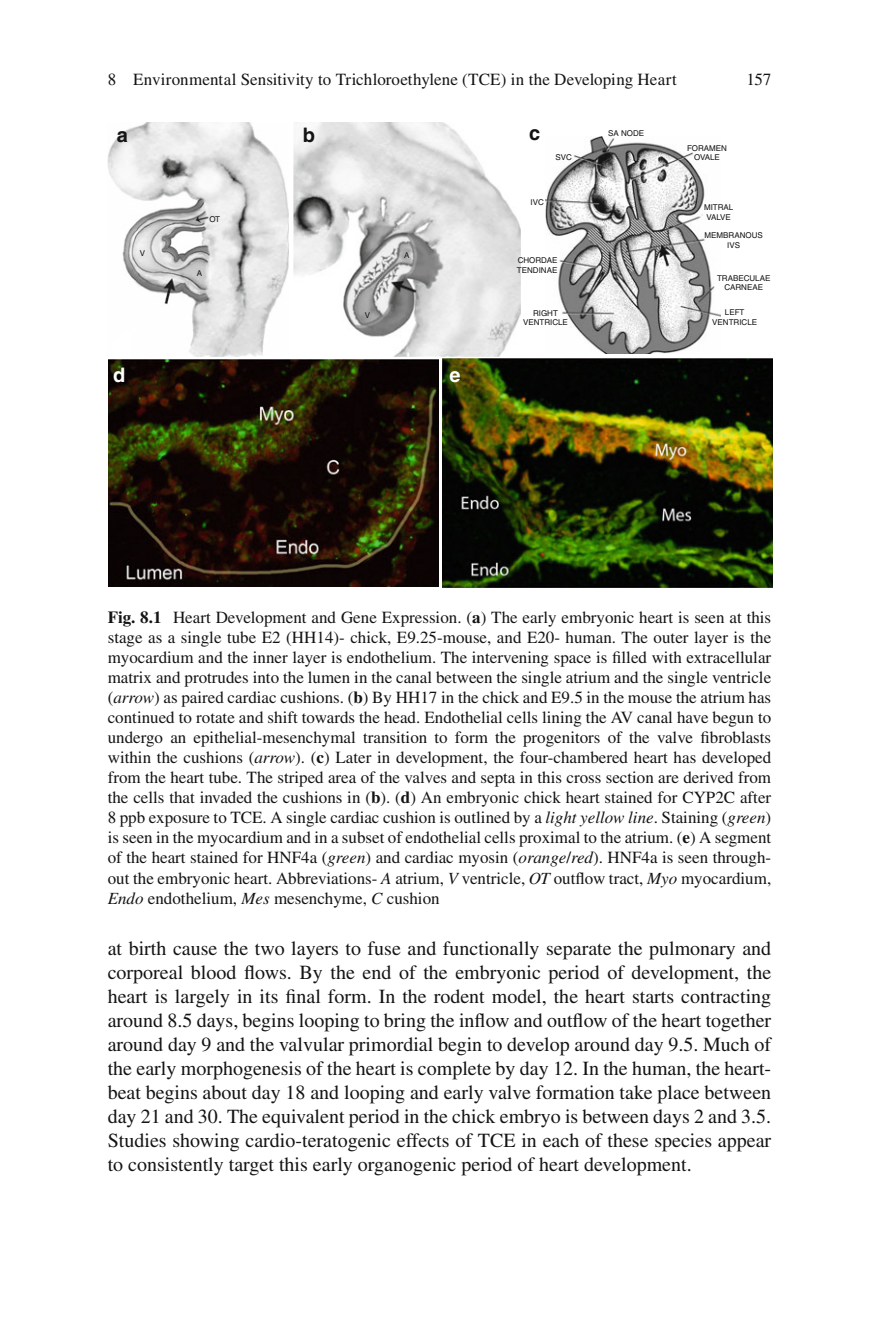
<style>
.page{position:relative;width:879px;height:1333px;background:#fff}
.page>*{position:absolute;margin:0;border:0;box-sizing:border-box;transform-origin:0 0}
.t1{font:20px/24px "Times";color:#131413;text-align:justify}
.t2{font:700 20px "Helvetica";color:#131413}
.t3{font:700 20px "Helvetica";color:#fff}
.t4{font:17px/20px "Times";color:#131413;text-align:justify}
.t5{font:8px/9.6px "Helvetica";color:#131413;text-align:center}
.s1{font-weight:700}
.s2{font-style:italic}
</style>
<div class="page">
<img style="left:108px;top:122px;width:181px;height:234px">
<img style="left:294px;top:123px;width:226px;height:233px">
<img style="left:545px;top:136px;width:175px;height:218px">
<img style="left:109px;top:359px;width:329px;height:228px">
<img style="left:443px;top:359px;width:329px;height:228px">
<p class="t4" style="left:108px;top:71px;width:570px">8 Environmental Sensitivity to Trichloroethylene (TCE) in the Developing Heart</p>
<p class="t2" style="left:117px;top:128px;width:13px">a</p>
<p class="t2" style="left:303px;top:128px;width:14px">b</p>
<p class="t2" style="left:529px;top:126px;width:13px">c</p>
<p class="t5" style="left:555px;top:153px;width:18px">SVC</p>
<p class="t5" style="left:608px;top:129px;width:38px">SA NODE</p>
<p class="t5" style="left:687px;top:144px;width:41px">FORAMEN<br>OVALE</p>
<p class="t4" style="left:746px;top:71px;width:26px">157</p>
<p class="t5" style="left:140px;top:249px;width:7px">V</p>
<p class="t5" style="left:209px;top:215px;width:12px">OT</p>
<p class="t5" style="left:197px;top:269px;width:7px">A</p>
<p class="t5" style="left:365px;top:311px;width:7px">V</p>
<p class="t5" style="left:404px;top:251px;width:7px">A</p>
<p class="t5" style="left:530px;top:198px;width:15px">IVC</p>
<p class="t5" style="left:517px;top:256px;width:42px;text-align:left">CHORDAE<br>TENDINAE</p>
<p class="t5" style="left:523px;top:308px;width:46px">RIGHT<br>VENTRICLE</p>
<p class="t5" style="left:704px;top:203px;width:31px">MITRAL<br>VALVE</p>
<p class="t5" style="left:704px;top:231px;width:60px">MEMBRANOUS<br>IVS</p>
<p class="t5" style="left:717px;top:274px;width:55px">TRABECULAE<br>CARNEAE</p>
<p class="t5" style="left:712px;top:308px;width:46px">LEFT<br>VENTRICLE</p>
<p class="t3" style="left:113px;top:367px;width:14px">d</p>
<p class="t3" style="left:449px;top:367px;width:13px">e</p>
<p class="t4" style="left:108px;top:609px;width:665px"><span class="s1">Fig. 8.1</span> Heart Development and Gene Expression. ( <span class="s1">a</span> ) The early embryonic heart is seen at this stage as a single tube E2 (HH14)- chick, E9.25-mouse, and E20- human. The outer layer is the myocardium and the inner layer is endothelium. The intervening space is filled with extracellular matrix and protrudes into the lumen in the canal between the single atrium and the single ventricle ( <span class="s2">arrow</span> ) as paired cardiac cushions. ( <span class="s1">b</span> ) By HH17 in the chick and E9.5 in the mouse the atrium has continued to rotate and shift towards the head. Endothelial cells lining the AV canal have begun to undergo an epithelial-mesenchymal transition to form the progenitors of the valve fibroblasts within the cushions ( <span class="s2">arrow</span> ). ( <span class="s1">c</span> ) Later in development, the four-chambered heart has developed from the heart tube. The striped area of the valves and septa in this cross section are derived from the cells that invaded the cushions in ( <span class="s1">b</span> ). ( <span class="s1">d</span> ) An embryonic chick heart stained for CYP2C after 8 ppb exposure to TCE. A single cardiac cushion is outlined by a <span class="s2">light yellow line</span> . Staining ( <span class="s2">green</span> ) is seen in the myocardium and in a subset of endothelial cells proximal to the atrium. ( <span class="s1">e</span> ) A segment of the heart stained for HNF4a ( <span class="s2">green</span> ) and cardiac myosin ( <span class="s2">orange</span> / <span class="s2">red</span> ). HNF4a is seen through&shy;out the embryonic heart. Abbreviations- <span class="s2">A</span> atrium, <span class="s2">V</span> ventricle, <span class="s2">OT</span> outflow tract, <span class="s2">Myo</span> myocardium, <span class="s2">Endo</span> endothelium, <span class="s2">Mes</span> mesenchyme, <span class="s2">C</span> cushion</p>
<p class="t1" style="left:108px;top:938px;width:665px">at birth cause the two layers to fuse and functionally separate the pulmonary and corporeal blood flows. By the end of the embryonic period of development, the heart is largely in its final form. In the rodent model, the heart starts contracting around 8.5 days, begins looping to bring the inflow and outflow of the heart together around day 9 and the valvular primordial begin to develop around day 9.5. Much of the early morphogenesis of the heart is complete by day 12. In the human, the heart&shy;beat begins about day 18 and looping and early valve formation take place between day 21 and 30. The equivalent period in the chick embryo is between days 2 and 3.5.<br>Studies showing cardio-teratogenic effects of TCE in each of these species appear to consistently target this early organogenic period of heart development.</p>
</div>
